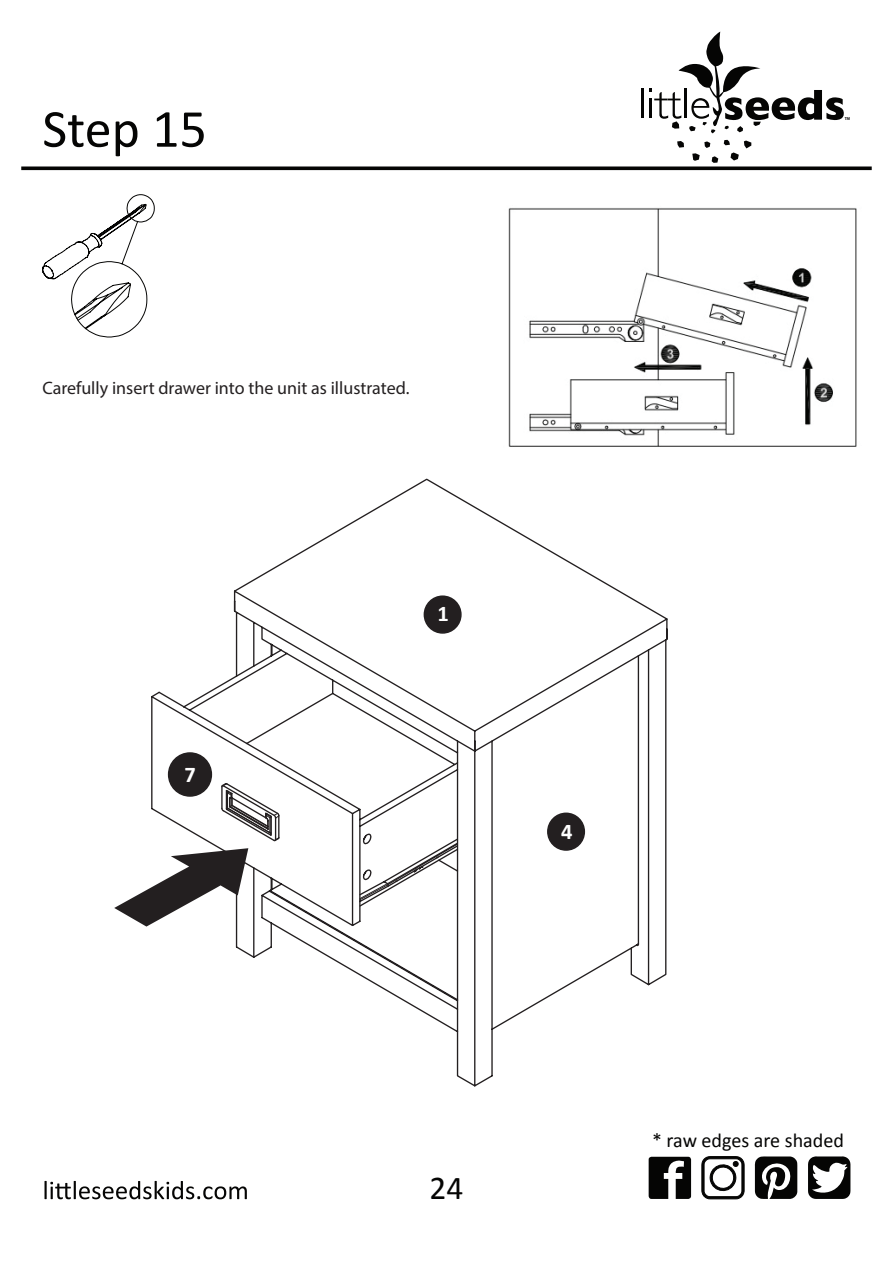
<style>
.page{position:relative;width:893px;height:1263px;background:#fff}
.page>*{position:absolute;margin:0;border:0;box-sizing:border-box;transform-origin:0 0}
.t1{font:54px "Calibri";color:#050504}
.t2{font:33.45px "Calibri";color:#050504}
.t3{font:700 22.5px "Calibri";color:#fff}
.t4{font:20.1px "Calibri";color:#050504}
.t5{font:18px "Myriad Pro";color:#231f20}
.t6{font:700 3.75px "Koz Go Pro";color:#050504}
</style>
<div class="page">
<svg style="left:21px;top:166px;width:851px;height:4px;background:#242423"></svg>
<hr style="left:642px;top:88px;width:2px;height:30px;background:#050504">
<svg style="left:677px;top:141px;width:7px;height:7px"></svg>
<svg style="left:650px;top:32px;width:194px;height:101px"></svg>
<svg style="left:724px;top:140px;width:27px;height:21px"></svg>
<svg style="left:692px;top:141px;width:26px;height:22px"></svg>
<svg style="left:45px;top:1181px;width:202px;height:18px"></svg>
<svg style="left:649px;top:1157px;width:42px;height:42px"></svg>
<svg style="left:755px;top:1156px;width:43px;height:43px"></svg>
<svg style="left:702px;top:1156px;width:42px;height:43px"></svg>
<svg style="left:808px;top:1156px;width:42px;height:43px"></svg>
<svg style="left:42px;top:194px;width:113px;height:144px"></svg>
<svg style="left:151px;top:478px;width:517px;height:609px"></svg>
<svg style="left:114px;top:782px;width:345px;height:144px"></svg>
<img style="left:508px;top:208px;width:349px;height:239px">
<div style="left:424px;top:596px;width:37px;height:37px;background:#231f20;border-radius:50%"></div>
<div style="left:424px;top:595px;width:38px;height:39px;border:2px solid #231f20;border-radius:50%"></div>
<div style="left:548px;top:813px;width:36px;height:37px;background:#231f20;border-radius:50%"></div>
<div style="left:547px;top:812px;width:38px;height:39px;border:2px solid #231f20;border-radius:50%"></div>
<h1 class="t1" style="left:42px;top:95px;width:166px">Step 15</h1>
<p class="t5" style="left:42px;top:377px;width:369px">Carefully insert drawer into the unit as illustrated.</p>
<p class="t3" style="left:185px;top:760px;width:13px">7</p>
<p class="t3" style="left:438px;top:600px;width:13px">1</p>
<p class="t3" style="left:561px;top:817px;width:13px">4</p>
<p class="t6" style="left:845px;top:116px;width:7px">TM</p>
<h2 class="t2" style="left:430px;top:1166px;width:35px">24</h2>
<p class="t4" style="left:652px;top:1128px;width:193px">* raw edges are shaded</p>
</div>
